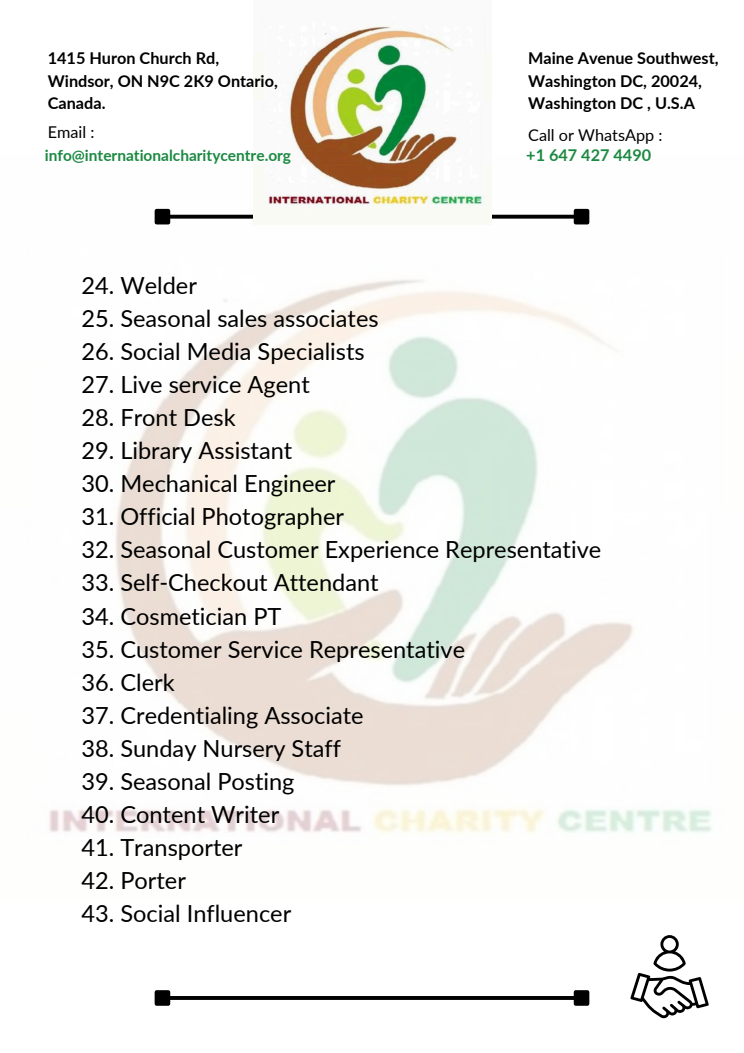
<style>
.page{position:relative;width:744px;height:1053px;background:#fff}
.page>*{position:absolute;margin:0;border:0;box-sizing:border-box;transform-origin:0 0}
.t1{font:23.56px "Lato";color:#000}
.t2{font:700 16.24px/22.5px "Lato";color:#000}
.t3{font:16.24px "Lato";color:#000}
.t4{font:700 16.24px "Lato";color:#1c8942}
.t5{font:700 15.44px "Lato";color:#1c8942}
</style>
<div class="page">
<img style="left:49px;top:208px;width:663px;height:625px">
<svg style="left:170px;top:995px;width:404px;height:4px;fill:#020202"></svg>
<div style="left:157px;top:992px;width:11px;height:11px;background:#000"></div>
<div style="left:155px;top:990px;width:15px;height:15px;border:4px solid #000"></div>
<div style="left:576px;top:992px;width:11px;height:11px;background:#000"></div>
<div style="left:574px;top:990px;width:15px;height:15px;border:4px solid #000"></div>
<svg style="left:630px;top:935px;width:79px;height:83px"></svg>
<svg style="left:170px;top:215px;width:404px;height:4px"></svg>
<div style="left:157px;top:211px;width:11px;height:11px;background:#000"></div>
<div style="left:155px;top:209px;width:15px;height:15px;border:4px solid #000"></div>
<div style="left:576px;top:211px;width:11px;height:11px;background:#000"></div>
<div style="left:574px;top:209px;width:15px;height:15px;border:4px solid #000"></div>
<img style="left:254px;top:25px;width:237px;height:200px">
<h2 class="t2" style="left:48px;top:47px;width:232px">1415 Huron Church Rd,<br>Windsor, ON N9C 2K9 Ontario,<br>Canada.</h2>
<h2 class="t2" style="left:528px;top:47px;width:192px">Maine Avenue Southwest,<br>Washington DC, 20024,<br>Washington DC , U.S.A</h2>
<p class="t5" style="left:45px;top:145px;width:248px">info@internationalcharitycentre.org</p>
<p class="t4" style="left:526px;top:145px;width:126px">+1 647 427 4490</p>
<h2 class="t3" style="left:48px;top:122px;width:48px">Email :</h2>
<h2 class="t3" style="left:528px;top:125px;width:136px">Call or WhatsApp :</h2>
<p class="t1" style="left:81px;top:271px;width:117px">24. Welder</p>
<p class="t1" style="left:81px;top:304px;width:299px">25. Seasonal sales associates</p>
<p class="t1" style="left:81px;top:337px;width:285px">26. Social Media Specialists</p>
<p class="t1" style="left:81px;top:370px;width:230px">27. Live service Agent</p>
<p class="t1" style="left:81px;top:403px;width:156px">28. Front Desk</p>
<p class="t1" style="left:81px;top:436px;width:212px">29. Library Assistant</p>
<p class="t1" style="left:81px;top:469px;width:256px">30. Mechanical Engineer</p>
<p class="t1" style="left:81px;top:502px;width:264px">31. Official Photographer</p>
<p class="t1" style="left:81px;top:535px;width:521px">32. Seasonal Customer Experience Representative</p>
<p class="t1" style="left:81px;top:568px;width:299px">33. Self-Checkout Attendant</p>
<p class="t1" style="left:81px;top:601px;width:202px">34. Cosmetician PT</p>
<p class="t1" style="left:81px;top:634px;width:385px">35. Customer Service Representative</p>
<p class="t1" style="left:81px;top:667px;width:95px">36. Clerk</p>
<p class="t1" style="left:81px;top:700px;width:284px">37. Credentialing Associate</p>
<p class="t1" style="left:81px;top:733px;width:261px">38. Sunday Nursery Staff</p>
<p class="t1" style="left:81px;top:766px;width:215px">39. Seasonal Posting</p>
<p class="t1" style="left:81px;top:799px;width:199px">40. Content Writer</p>
<p class="t1" style="left:81px;top:832px;width:163px">41. Transporter</p>
<p class="t1" style="left:81px;top:865px;width:106px">42. Porter</p>
<p class="t1" style="left:81px;top:898px;width:211px">43. Social Influencer</p>
</div>
